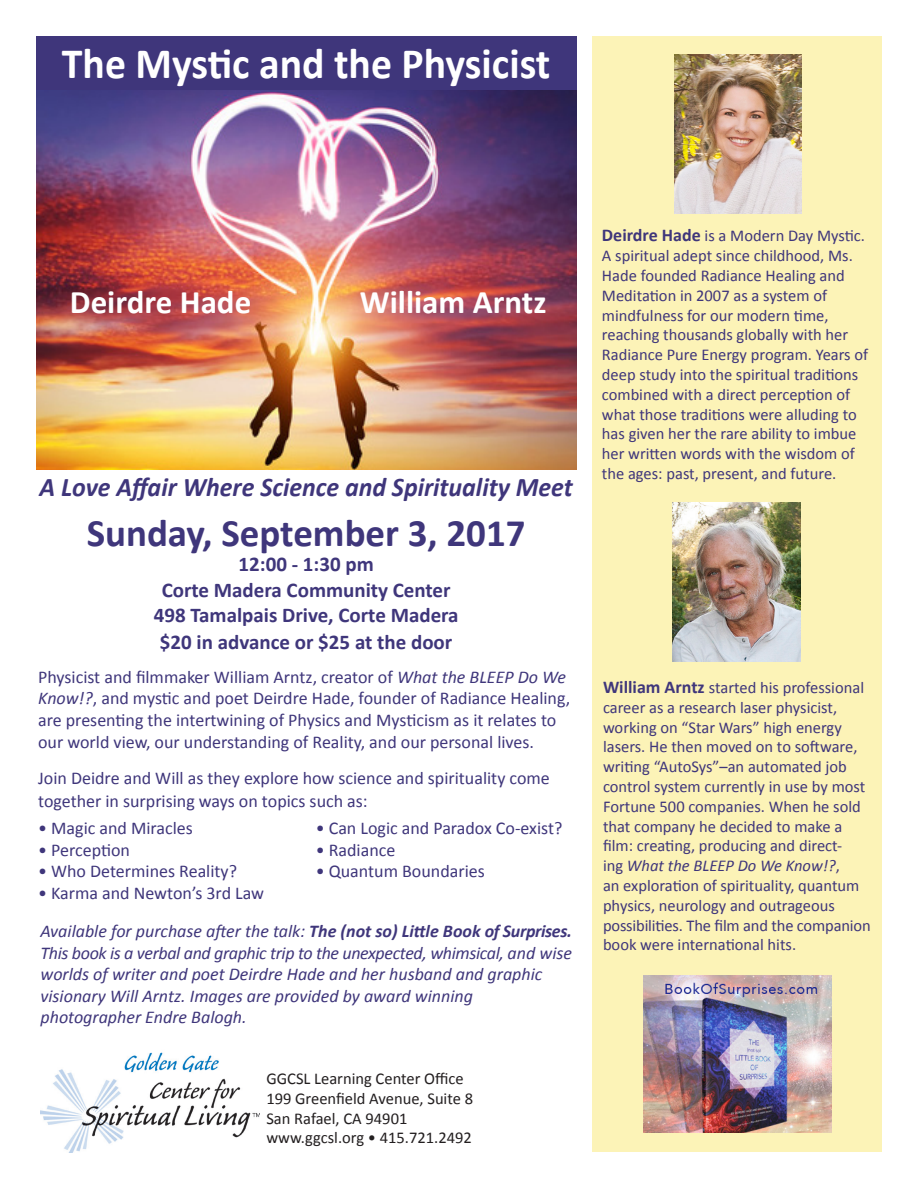
<style>
.page{position:relative;width:918px;height:1188px;background:#fff}
.page>*{position:absolute;margin:0;border:0;box-sizing:border-box;transform-origin:0 0}
.t1{font:700 43.5px "Calibri";color:#fff;scale:.96 1}
.t2{font:700 39px "Calibri";color:#3f367b}
.t3{font:700 33px "Calibri";color:#fff}
.t4{font:italic 700 27px "Calibri";color:#3f367b;scale:.96 1}
.t5{font:700 21px/25.2px "Calibri";color:#3f367b;text-align:center}
.t6{font:18px/21.6px "Calibri";color:#3f367b}
.t7{font:italic 18px/21.6px "Calibri";color:#3f367b;text-align:justify}
.t8{font:16.5px/19.8px "Calibri";color:#3f367b}
.t9{font:16.5px/19.8px "Calibri";color:#231f20}
.s1{font-style:italic}
.s2{font-weight:700}
.s3{font-weight:700;font-size:18px}
</style>
<div class="page">
<div style="left:593px;top:36px;width:289px;height:1116px;background:#fcf3b7"></div>
<img style="left:40px;top:1052px;width:219px;height:100px">
<img style="left:36px;top:90px;width:540px;height:380px">
<div style="left:36px;top:36px;width:540px;height:54px;background:#3f367b"></div>
<img style="left:674px;top:54px;width:128px;height:160px">
<img style="left:673px;top:502px;width:127px;height:160px">
<img style="left:643px;top:975px;width:189px;height:157px">
<p class="t1" style="left:62px;top:35px;width:510px">The Mystic and the Physicist</p>
<p class="t3" style="left:70px;top:281px;width:183px">Deirdre Hade</p>
<p class="t3" style="left:360px;top:281px;width:188px">William Arntz</p>
<p class="t4" style="left:40px;top:470px;width:557px">A Love Affair Where Science and Spirituality Meet</p>
<p class="t2" style="left:87px;top:508px;width:440px">Sunday, September 3, 2017</p>
<p class="t5" style="left:239px;top:552px;width:137px">12:00 - 1:30 pm</p>
<p class="t5" style="left:154px;top:577px;width:306px">Corte Madera Community Center<br>498 Tamalpais Drive, Corte Madera</p>
<p class="t5" style="left:160px;top:629px;width:294px">$20 in advance or $25 at the door</p>
<p class="t6" style="left:38px;top:666px;width:534px">Physicist and filmmaker William Arntz, creator of <span class="s1">What the BLEEP Do We Know!?</span>, and mystic and poet Deirdre Hade, founder of Radiance Healing, are presenting the intertwining of Physics and Mysticism as it relates to our world view, our understanding of Reality, and our personal lives.</p>
<p class="t6" style="left:38px;top:766px;width:513px;line-height:23.4px">Join Deidre and Will as they explore how science and spirituality come together in surprising ways on topics such as:</p>
<p class="t6" style="left:38px;top:817px;width:156px">• Magic and Miracles</p>
<p class="t6" style="left:38px;top:839px;width:93px">• Perception</p>
<p class="t6" style="left:38px;top:860px;width:200px">• Who Determines Reality?</p>
<p class="t6" style="left:38px;top:882px;width:227px">• Karma and Newton’s 3rd Law</p>
<p class="t6" style="left:316px;top:817px;width:248px">• Can Logic and Paradox Co-exist?</p>
<p class="t6" style="left:316px;top:839px;width:81px">• Radiance</p>
<p class="t6" style="left:316px;top:860px;width:171px">• Quantum Boundaries</p>
<p class="t7" style="left:40px;top:919px;width:533px">Available for purchase after the talk: <span class="s2">The (not so) Little Book of Surprises.<br></span>This book is a verbal and graphic trip to the unexpected, whimsical, and wise worlds of writer and poet Deirdre Hade and her husband and graphic</p>
<p class="t7" style="left:40px;top:984px;width:434px">visionary Will Arntz. Images are provided by award winning</p>
<p class="t7" style="left:40px;top:1006px;width:208px">photographer Endre Balogh.</p>
<p class="t9" style="left:266px;top:1069px;width:208px">GGCSL Learning Center Office<br>199 Greenfield Avenue, Suite 8</p>
<p class="t9" style="left:266px;top:1108px;width:207px">San Rafael, CA 94901 www.ggcsl.org • 415.721.2492</p>
<p class="t8" style="left:602px;top:226px;width:265px"><span class="s3">Deirdre Hade</span> is a Modern Day Mystic.<br>A spiritual adept since childhood, Ms.<br>Hade founded Radiance Healing and Meditation in 2007 as a system of</p>
<p class="t8" style="left:602px;top:305px;width:268px">mindfulness for our modern time, reaching thousands globally with her Radiance Pure Energy program. Years of deep study into the spiritual traditions combined with a direct perception of what those traditions were alluding to has given her the rare ability to imbue her written words with the wisdom of the ages: past, present, and future.</p>
<p class="t8" style="left:603px;top:678px;width:264px"><span class="s3">William Arntz</span> started his professional career as a research laser physicist, working on “Star Wars” high energy lasers. He then moved on to software, writing “AutoSys”–an automated job control system currently in use by most Fortune 500 companies. When he sold that company he decided to make a film: creating, producing and direct&shy;ing <span class="s1">What the BLEEP Do We Know!?</span>,<br>an exploration of spirituality, quantum physics, neurology and outrageous</p>
<p class="t8" style="left:603px;top:915px;width:269px">possibilities. The film and the companion book were international hits.</p>
</div>
